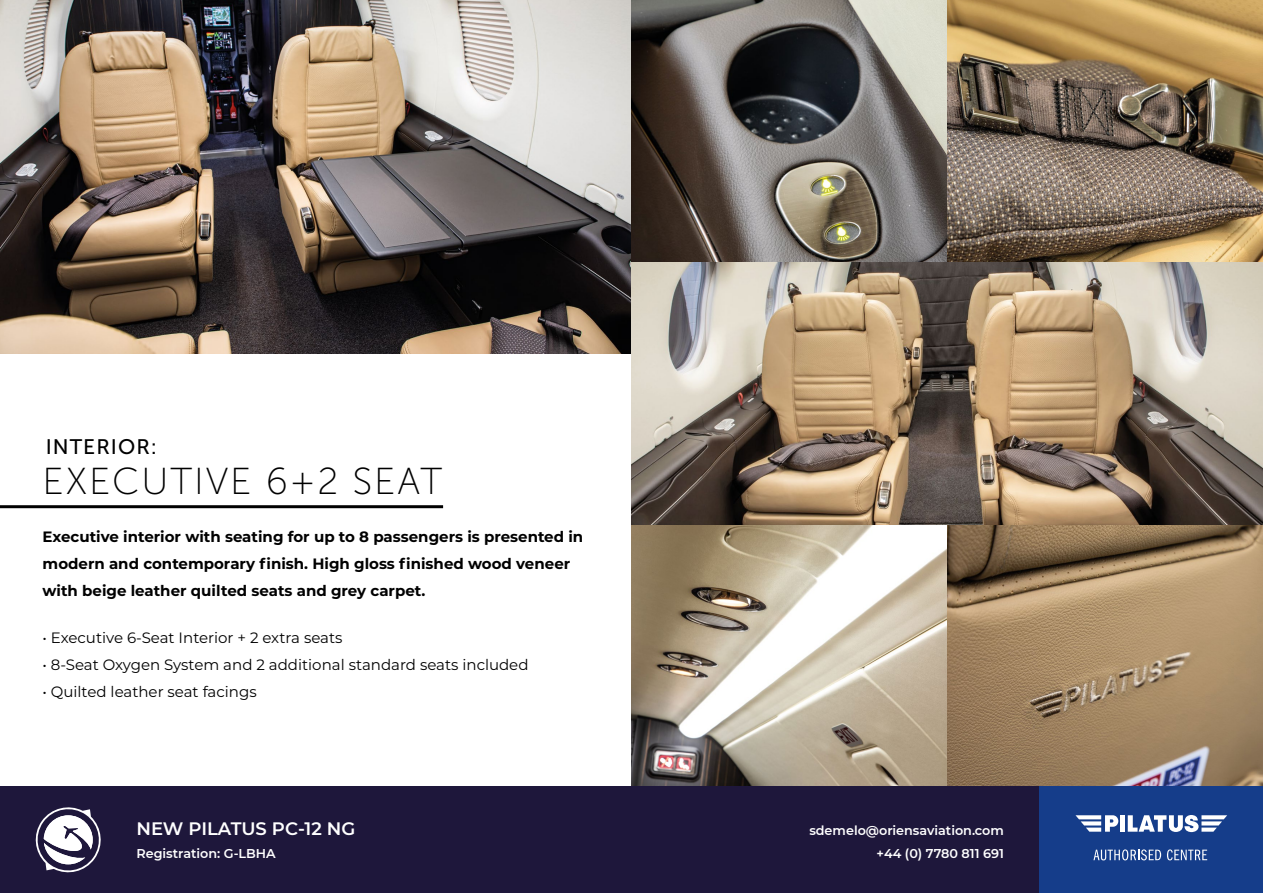
<style>
.page{position:relative;width:1263px;height:893px;background:#fff}
.page>*{position:absolute;margin:0;border:0;box-sizing:border-box;transform-origin:0 0}
.t1{font:37.5px "Museo Sans 100";letter-spacing:.05em;color:#000}
.t2{font:21px "Museo Sans 500";letter-spacing:.05em;color:#000}
.t3{font:600 18px "Montserrat";color:#fff}
.t4{font:700 15px/27px "Montserrat";color:#000}
.t5{font:15px "Montserrat";color:#000}
.t6{font:600 12.75px/22.5px "Montserrat";color:#fff;text-align:right}
</style>
<div class="page">
<img style="left:0;top:0;width:631px;height:354px">
<img style="left:631px;top:0;width:632px;height:787px">
<hr style="left:0;top:505px;width:443px;height:3px;background:#000">
<div style="left:0;top:787px;width:1263px;height:106px;background:#1e173b"></div>
<div style="left:1040px;top:787px;width:223px;height:106px;background:#153d8a"></div>
<div style="left:1120px;top:815px;width:5px;height:17px;background:#fff"></div>
<svg style="left:1075px;top:815px;width:43px;height:17px"></svg>
<svg style="left:1128px;top:815px;width:99px;height:17px"></svg>
<svg style="left:1093px;top:849px;width:68px;height:11px"></svg>
<svg style="left:1167px;top:849px;width:40px;height:11px"></svg>
<svg style="left:35px;top:807px;width:66px;height:66px"></svg>
<h2 class="t2" style="left:46px;top:435px;width:113px">INTERIOR:</h2>
<h1 class="t1" style="left:43px;top:461px;width:401px">EXECUTIVE 6+2 SEAT</h1>
<p class="t4" style="left:43px;top:523px;width:542px">Executive interior with seating for up to 8 passengers is presented in modern and contemporary finish. High gloss finished wood veneer with beige leather quilted seats and grey carpet.</p>
<p class="t5" style="left:43px;top:627px;width:301px">• Executive 6-Seat Interior + 2 extra seats</p>
<p class="t5" style="left:43px;top:654px;width:487px">• 8-Seat Oxygen System and 2 additional standard seats included</p>
<p class="t5" style="left:43px;top:681px;width:216px">• Quilted leather seat facings</p>
<p class="t3" style="left:136px;top:816px;width:220px">NEW PILATUS PC-12 NG</p>
<p class="t6" style="left:136px;top:841px;width:141px">Registration: G-LBHA</p>
<p class="t6" style="left:809px;top:819px;width:196px">sdemelo@oriensaviation.com +44 (0) 7780 811 691</p>
</div>
